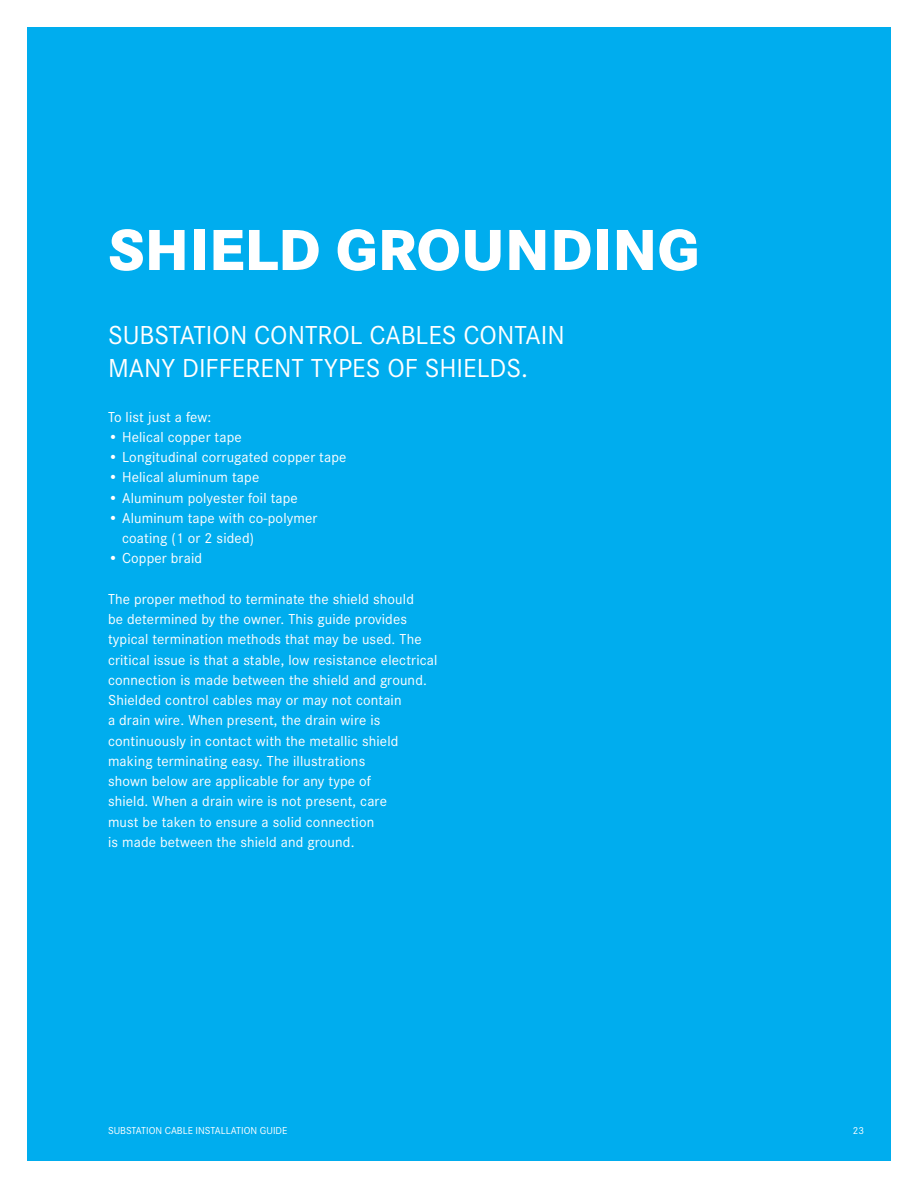
<style>
.page{position:relative;width:918px;height:1188px;background:#fff}
.page>*{position:absolute;margin:0;border:0;box-sizing:border-box;transform-origin:0 0}
.t1{font:800 60px "Corporate S";color:#fff}
.t2{font:27px "Corporate S";letter-spacing:.07em;color:#fff}
.t3{font:15px/20.2px "Corporate S";letter-spacing:.01em;color:#fff}
.t4{font:10.5px "Corporate S";color:#fff}
</style>
<div class="page">
<div style="left:27px;top:27px;width:864px;height:1134px;background:#00adee"></div>
<h1 class="t1" style="left:108px;top:214px;width:270px">SHIELD GROU</h1>
<h1 class="t1" style="left:505px;top:214px;width:196px">NDING</h1>
<h2 class="t2" style="left:108px;top:320px;width:61px">Substation</h2>
<h2 class="t2" style="left:254px;top:320px;width:17px">cont</h2>
<h2 class="t2" style="left:318px;top:320px;width:161px">rol cables contain</h2>
<h2 class="t2" style="left:108px;top:353px;width:88px">many diffe</h2>
<h2 class="t2" style="left:246px;top:353px;width:30px">rent</h2>
<h2 class="t2" style="left:311px;top:353px;width:42px">types</h2>
<h2 class="t2" style="left:387px;top:353px;width:51px">of shie</h2>
<h2 class="t2" style="left:477px;top:353px;width:53px">lds.</h2>
<p class="t3" style="left:108px;top:407px;width:105px">To list just a few:</p>
<p class="t3" style="left:108px;top:427px;width:135px">• Helical copper tape</p>
<p class="t3" style="left:108px;top:447px;width:240px">• Longitudinal corrugated copper tape</p>
<p class="t3" style="left:108px;top:468px;width:153px">• Helical aluminum tape</p>
<p class="t3" style="left:108px;top:488px;width:191px">• Aluminum polyester foil tape</p>
<p class="t3" style="left:122px;top:508px;width:197px;text-indent:-14px">• Aluminum tape with co-polymer coating (1 or 2 sided)</p>
<p class="t3" style="left:108px;top:549px;width:96px">• Copper braid</p>
<p class="t3" style="left:108px;top:589px;width:331px">The proper method to terminate the shield should<br>be determined by the owner. This guide provides typical termination methods that may be used. The critical issue is that a stable, low resistance electrical connection is made between the shield and ground.<br>Shielded control cables may or may not contain<br>a drain wire. When present, the drain wire is continuously in contact with the metallic shield making terminating easy. The illustrations<br>shown below are applicable for any type of<br>shield. When a drain wire is not present, care<br>must be taken to ensure a solid connection<br>is made between the shield and ground.</p>
<p class="t4" style="left:108px;top:1125px;width:181px">SUBSTATION CABLE INSTALLATION GUIDE</p>
<p class="t4" style="left:853px;top:1125px;width:13px">23</p>
</div>
